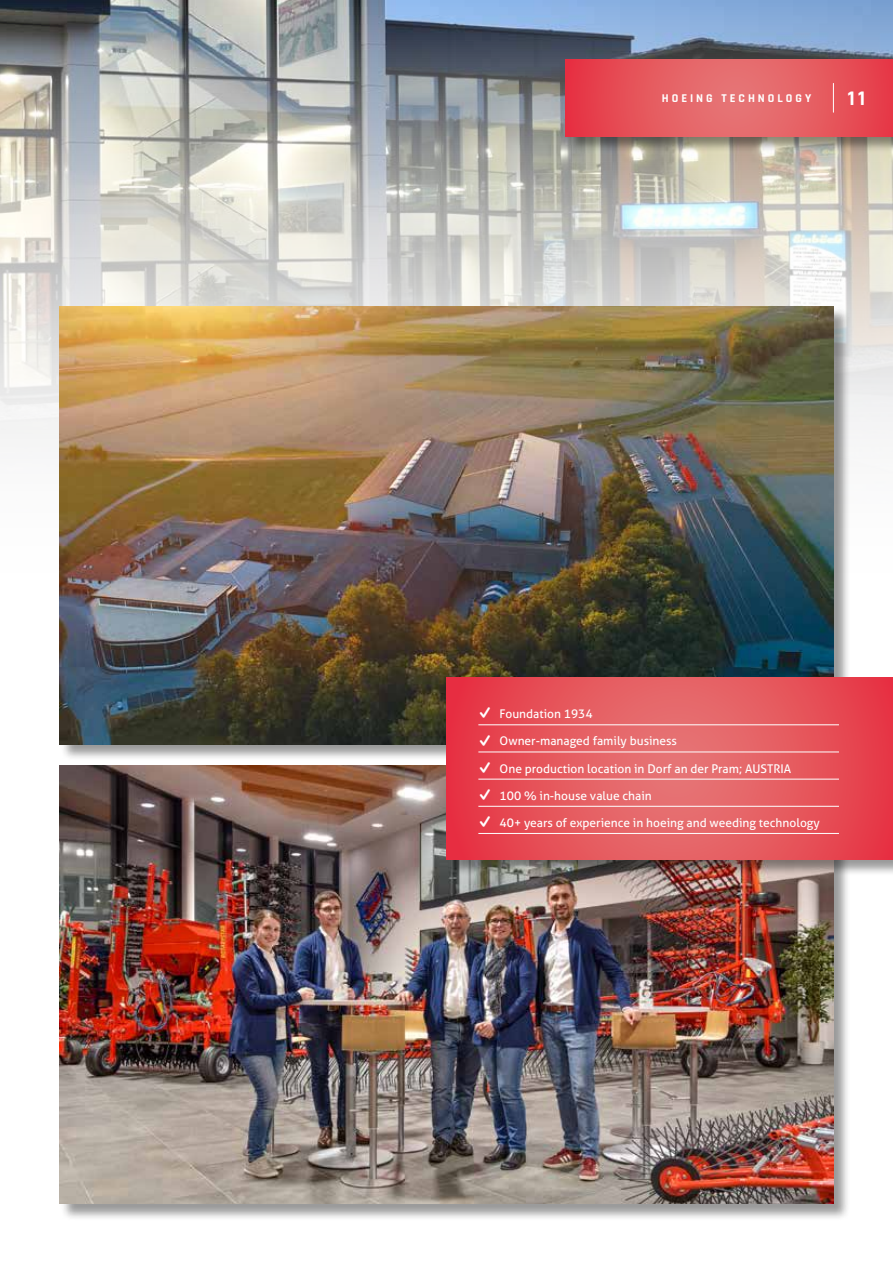
<style>
.page{position:relative;width:893px;height:1263px;background:#fff}
.page>*{position:absolute;margin:0;border:0;box-sizing:border-box;transform-origin:0 0}
.t1{font:30px "Entypo";color:#fff}
.t2{font:700 21px "Rajdhani";color:#fff}
.t3{font:12px "Aller";color:#fff}
.t4{font:700 12px "Rajdhani";letter-spacing:.25em;color:#fff}
</style>
<div class="page">
<img style="left:0;top:0;width:893px;height:617px">
<div style="left:566px;top:60px;width:327px;height:93px;background:#000;opacity:.4"></div>
<svg style="left:566px;top:60px;width:327px;height:76px"></svg>
<div style="left:60px;top:307px;width:791px;height:455px;background:#000;opacity:.4"></div>
<img style="left:60px;top:306px;width:774px;height:438px">
<div style="left:60px;top:766px;width:790px;height:455px;background:#000;opacity:.4"></div>
<img style="left:60px;top:765px;width:773px;height:438px">
<svg style="left:833px;top:83px;width:1px;height:29px"></svg>
<div style="left:447px;top:678px;width:446px;height:198px;background:#000;opacity:.4"></div>
<svg style="left:446px;top:677px;width:447px;height:182px"></svg>
<hr style="left:478px;top:724px;width:361px;height:1px;background:#fff">
<hr style="left:478px;top:752px;width:361px;height:1px;background:#fff">
<hr style="left:478px;top:779px;width:361px;height:1px;background:#fff">
<hr style="left:478px;top:806px;width:361px;height:1px;background:#fff">
<hr style="left:478px;top:833px;width:361px;height:1px;background:#fff">
<p class="t4" style="left:662px;top:91px;width:151px">HOEING TECHNOLOGY</p>
<h2 class="t2" style="left:848px;top:86px;width:19px">11</h2>
<h1 class="t1" style="left:478px;top:693px;width:15px">W</h1>
<p class="t3" style="left:500px;top:707px;width:95px">Foundation 1934</p>
<h1 class="t1" style="left:478px;top:720px;width:15px">W</h1>
<p class="t3" style="left:500px;top:734px;width:179px">Owner-managed family business</p>
<h1 class="t1" style="left:478px;top:747px;width:15px">W</h1>
<p class="t3" style="left:500px;top:761px;width:293px">One production location in Dorf an der Pram; AUSTRIA</p>
<h1 class="t1" style="left:478px;top:774px;width:15px">W</h1>
<p class="t3" style="left:500px;top:788px;width:154px">100 % in-house value chain</p>
<h1 class="t1" style="left:478px;top:801px;width:15px">W</h1>
<p class="t3" style="left:500px;top:815px;width:322px">40+ years of experience in hoeing and weeding technology</p>
</div>
